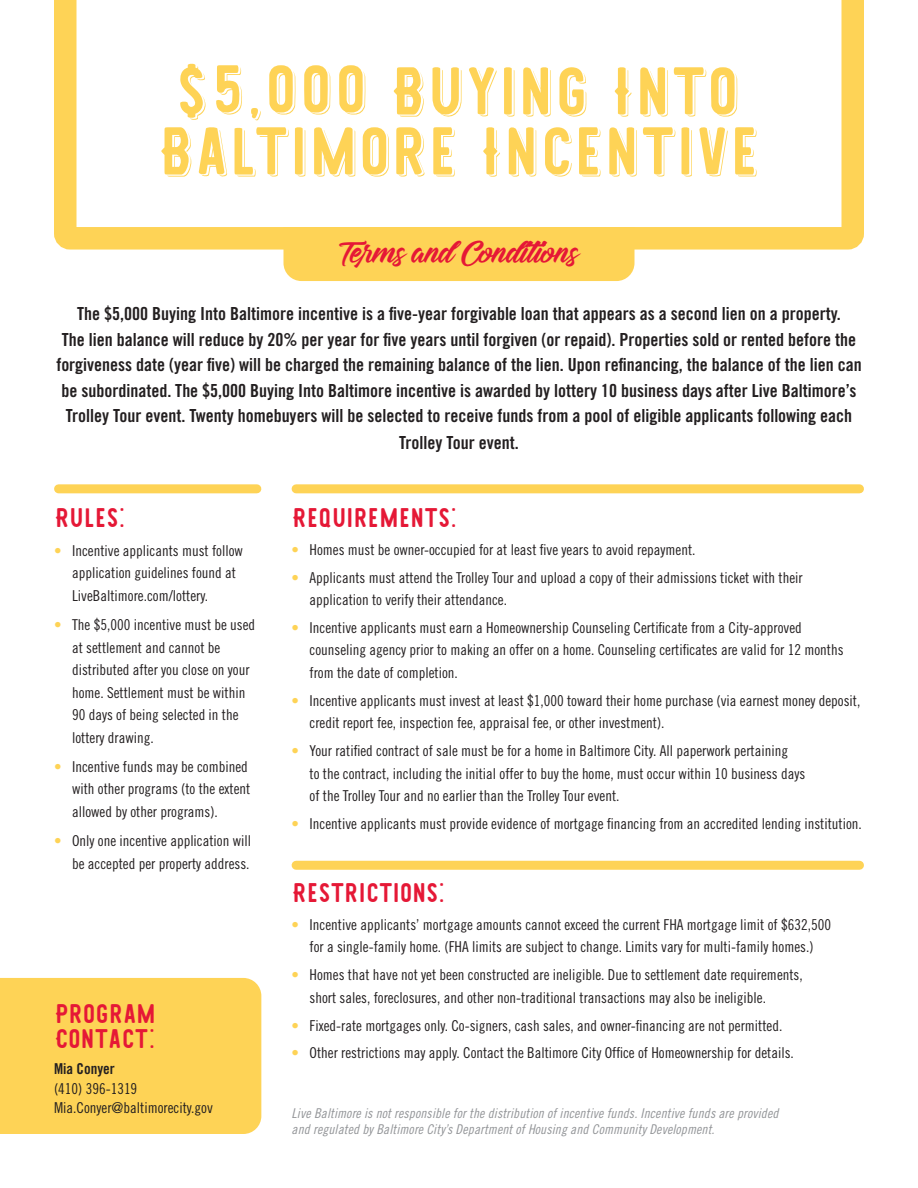
<style>
.page{position:relative;width:918px;height:1188px;background:#fff}
.page>*{position:absolute;margin:0;border:0;box-sizing:border-box;transform-origin:0 0}
.t1{font:67.5px/60px "Westmorland Shade";letter-spacing:-.01em;color:#fed356;text-align:center}
.t2{font:28.5px "Hastadaya";color:#e51836}
.t3{font:27px/25.5px "Westmorland";letter-spacing:.01em;color:#e51836}
.t4{font:18px/25.8px "Trade Gothic LT Std Bd Cn 20";color:#231f20;text-align:center}
.t5{font:15px/22.5px "Trade Gothic LT Std Cn 18";color:#231f20}
.t6{font:15px "Trade Gothic LT Std Bd Cn 20";color:#231f20}
.t7{font:13.5px/16.5px "Trade Gothic LT Std Cn 18 Obl";letter-spacing:.01em;color:#939598}
.s1{color:#fed356}
</style>
<div class="page">
<svg style="left:54px;top:0;width:810px;height:250px"></svg>
<div style="left:284px;top:227px;width:350px;height:54px;background:#fed356"></div>
<div style="left:296px;top:484px;width:564px;height:9px;background:#fed356"></div>
<div style="left:296px;top:861px;width:564px;height:9px;background:#fed356"></div>
<div style="left:59px;top:484px;width:198px;height:9px;background:#fed356"></div>
<div style="left:0;top:978px;width:261px;height:156px;background:#fed356"></div>
<h1 class="t1" style="left:157px;top:66px;width:606px">$5,000 BUYING INTO<br>BALTIMORE INCENTIVE</h1>
<h2 class="t2" style="left:339px;top:231px;width:241px">Terms and Conditions</h2>
<p class="t4" style="left:56px;top:301px;width:807px">The $5,000 Buying Into Baltimore incentive is a five-year forgivable loan that appears as a second lien on a property.<br>The lien balance will reduce by 20% per year for five years until forgiven (or repaid). Properties sold or rented before the forgiveness date (year five) will be charged the remaining balance of the lien. Upon refinancing, the balance of the lien can be subordinated. The $5,000 Buying Into Baltimore incentive is awarded by lottery 10 business days after Live Baltimore’s Trolley Tour event. Twenty homebuyers will be selected to receive funds from a pool of eligible applicants following each Trolley Tour event.</p>
<h3 class="t3" style="left:54px;top:506px;width:73px">RULES:</h3>
<p class="t5" style="left:72px;top:539px;width:172px;text-indent:-18px"><span class="s1">•</span> Incentive applicants must follow application guidelines found at<br>LiveBaltimore.com/lottery.</p>
<p class="t5" style="left:72px;top:613px;width:185px;text-indent:-18px"><span class="s1">•</span> The $5,000 incentive must be used at settlement and cannot be distributed after you close on your home. Settlement must be within<br>90 days of being selected in the lottery drawing.</p>
<p class="t5" style="left:72px;top:755px;width:180px;text-indent:-18px"><span class="s1">•</span> Incentive funds may be combined with other programs (to the extent allowed by other programs).</p>
<p class="t5" style="left:54px;top:829px;width:199px;text-align:right"><span class="s1">•</span> Only one incentive application will be accepted per property address.</p>
<h3 class="t3" style="left:54px;top:1002px;width:103px">PROGRAM<br>CONTACT:</h3>
<p class="t6" style="left:54px;top:1060px;width:62px">Mia Conyer</p>
<p class="t5" style="left:54px;top:1079px;width:160px;line-height:19.5px">(410) 396-1319<br>Mia.Conyer@baltimorecity.gov</p>
<h3 class="t3" style="left:292px;top:506px;width:167px">REQUIREMENTS:</h3>
<p class="t5" style="left:292px;top:538px;width:406px"><span class="s1">•</span> Homes must be owner-occupied for at least five years to avoid repayment.</p>
<p class="t5" style="left:310px;top:566px;width:495px;text-indent:-18px"><span class="s1">•</span> Applicants must attend the Trolley Tour and upload a copy of their admissions ticket with their application to verify their attendance.</p>
<p class="t5" style="left:310px;top:616px;width:535px;text-indent:-18px"><span class="s1">•</span> Incentive applicants must earn a Homeownership Counseling Certificate from a City-approved counseling agency prior to making an offer on a home. Counseling certificates are valid for 12 months from the date of completion.</p>
<p class="t5" style="left:310px;top:689px;width:552px;text-indent:-18px"><span class="s1">•</span> Incentive applicants must invest at least $1,000 toward their home purchase (via earnest money deposit, credit report fee, inspection fee, appraisal fee, or other investment).</p>
<p class="t5" style="left:310px;top:739px;width:497px;text-indent:-18px"><span class="s1">•</span> Your ratified contract of sale must be for a home in Baltimore City. All paperwork pertaining<br>to the contract, including the initial offer to buy the home, must occur within 10 business days of the Trolley Tour and no earlier than the Trolley Tour event.</p>
<p class="t5" style="left:292px;top:812px;width:572px"><span class="s1">•</span> Incentive applicants must provide evidence of mortgage financing from an accredited lending institution.</p>
<h3 class="t3" style="left:292px;top:881px;width:155px">RESTRICTIONS:</h3>
<p class="t5" style="left:292px;top:913px;width:541px;text-align:center"><span class="s1">•</span> Incentive applicants’ mortgage amounts cannot exceed the current FHA mortgage limit of $632,500 for a single-family home. (FHA limits are subject to change. Limits vary for multi-family homes.)</p>
<p class="t5" style="left:310px;top:963px;width:495px;text-indent:-18px"><span class="s1">•</span> Homes that have not yet been constructed are ineligible. Due to settlement date requirements, short sales, foreclosures, and other non-traditional transactions may also be ineligible.</p>
<p class="t5" style="left:292px;top:1014px;width:492px"><span class="s1">•</span> Fixed-rate mortgages only. Co-signers, cash sales, and owner-financing are not permitted.</p>
<p class="t5" style="left:292px;top:1042px;width:504px"><span class="s1">•</span> Other restrictions may apply. Contact the Baltimore City Office of Homeownership for details.</p>
<p class="t7" style="left:292px;top:1105px;width:488px">Live Baltimore is not responsible for the distribution of incentive funds. Incentive funds are provided and regulated by Baltimore City’s Department of Housing and Community Development.</p>
</div>
